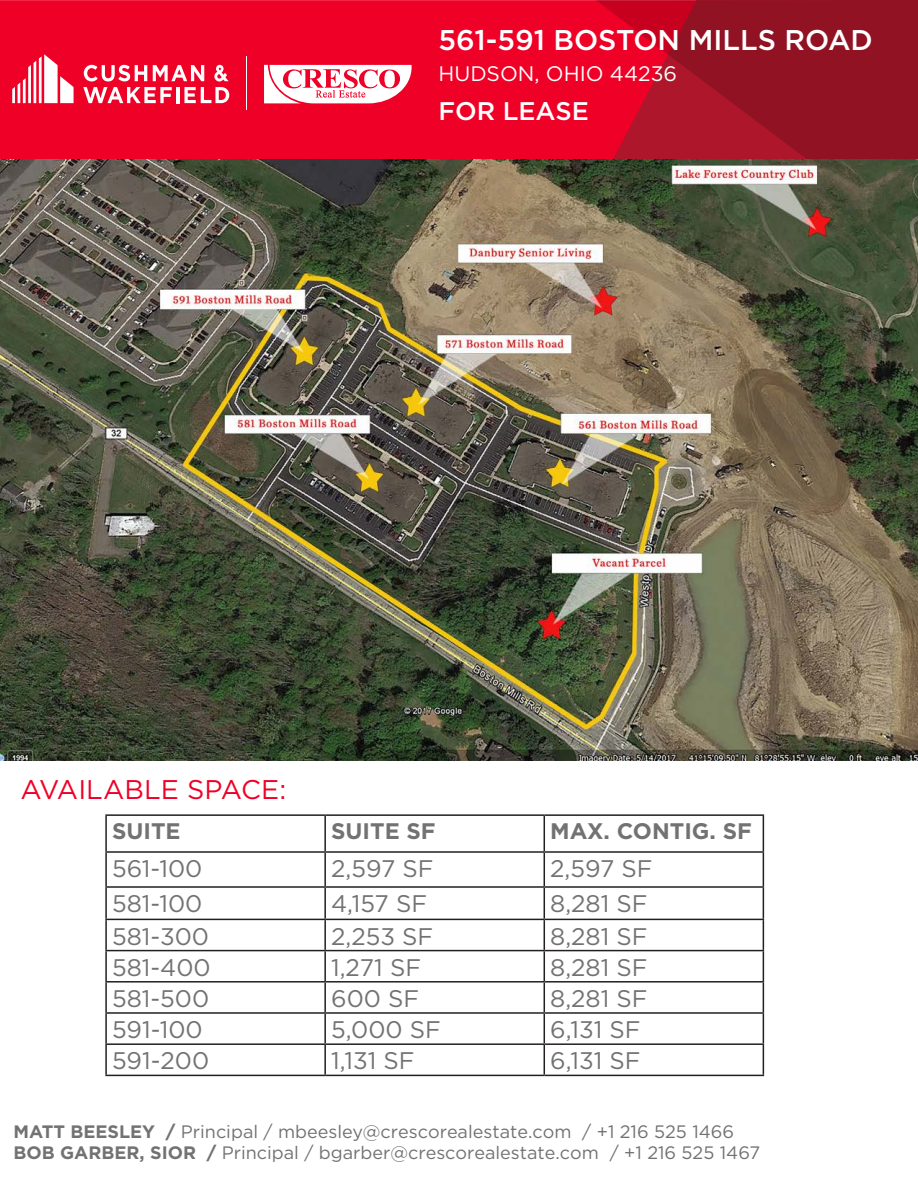
<style>
.page{position:relative;width:918px;height:1188px;background:#fff}
.page>*{position:absolute;margin:0;border:0;box-sizing:border-box;transform-origin:0 0}
.t1{font:500 28.5px "Gotham";color:#fff}
.t2{font:27px "Gotham";letter-spacing:.005em;color:#ef0027}
.t3{font:500 25.5px "Gotham";color:#fff}
.Body_Text{font:24px "Gotham";color:#717271}
.Body_Text-2{font:700 22.5px "Gotham";color:#717271}
.t4{font:21px "Gotham";color:#fff}
.t5{font:18px/21px "Gotham";color:#717271}
.s1{font-weight:700}
</style>
<div class="page">
<div style="left:0;top:0;width:596px;height:159px;background:#ef0027"></div>
<svg style="left:596px;top:0;width:322px;height:159px;background:#a50f24"></svg>
<hr style="left:246px;top:56px;width:1px;height:54px;background:#fff">
<svg style="left:12px;top:54px;width:62px;height:49px"></svg>
<svg style="left:83px;top:65px;width:146px;height:38px"></svg>
<svg style="left:264px;top:65px;width:148px;height:38px"></svg>
<img style="left:0;top:159px;width:918px;height:601px">
<hr style="left:105px;top:814px;width:220px;height:2px;background:#231f20">
<hr style="left:105px;top:816px;width:2px;height:35px;background:#231f20">
<hr style="left:325px;top:814px;width:219px;height:2px;background:#231f20">
<hr style="left:324px;top:816px;width:2px;height:35px;background:#231f20">
<hr style="left:544px;top:814px;width:220px;height:2px;background:#231f20">
<hr style="left:544px;top:816px;width:1px;height:35px;background:#231f20">
<hr style="left:763px;top:816px;width:1px;height:35px;background:#231f20">
<hr style="left:105px;top:851px;width:220px;height:2px;background:#231f20">
<hr style="left:105px;top:853px;width:2px;height:33px;background:#231f20">
<hr style="left:325px;top:851px;width:219px;height:2px;background:#231f20">
<hr style="left:324px;top:853px;width:2px;height:33px;background:#231f20">
<hr style="left:544px;top:851px;width:220px;height:2px;background:#231f20">
<hr style="left:544px;top:853px;width:1px;height:33px;background:#231f20">
<hr style="left:763px;top:853px;width:1px;height:33px;background:#231f20">
<hr style="left:105px;top:886px;width:220px;height:2px;background:#231f20">
<hr style="left:105px;top:888px;width:2px;height:31px;background:#231f20">
<hr style="left:325px;top:886px;width:219px;height:2px;background:#231f20">
<hr style="left:324px;top:888px;width:2px;height:31px;background:#231f20">
<hr style="left:544px;top:886px;width:220px;height:2px;background:#231f20">
<hr style="left:544px;top:888px;width:1px;height:31px;background:#231f20">
<hr style="left:763px;top:888px;width:1px;height:31px;background:#231f20">
<hr style="left:105px;top:919px;width:220px;height:1px;background:#231f20">
<hr style="left:105px;top:920px;width:2px;height:30px;background:#231f20">
<hr style="left:325px;top:919px;width:219px;height:1px;background:#231f20">
<hr style="left:324px;top:920px;width:2px;height:30px;background:#231f20">
<hr style="left:544px;top:919px;width:220px;height:1px;background:#231f20">
<hr style="left:544px;top:920px;width:1px;height:30px;background:#231f20">
<hr style="left:763px;top:920px;width:1px;height:30px;background:#231f20">
<hr style="left:105px;top:950px;width:220px;height:1px;background:#231f20">
<hr style="left:105px;top:951px;width:2px;height:30px;background:#231f20">
<hr style="left:325px;top:950px;width:219px;height:1px;background:#231f20">
<hr style="left:324px;top:951px;width:2px;height:30px;background:#231f20">
<hr style="left:544px;top:950px;width:220px;height:1px;background:#231f20">
<hr style="left:544px;top:951px;width:1px;height:30px;background:#231f20">
<hr style="left:763px;top:951px;width:1px;height:30px;background:#231f20">
<hr style="left:105px;top:981px;width:220px;height:2px;background:#231f20">
<hr style="left:105px;top:983px;width:2px;height:29px;background:#231f20">
<hr style="left:325px;top:981px;width:219px;height:2px;background:#231f20">
<hr style="left:324px;top:983px;width:2px;height:29px;background:#231f20">
<hr style="left:544px;top:981px;width:220px;height:2px;background:#231f20">
<hr style="left:105px;top:1012px;width:220px;height:2px;background:#231f20">
<hr style="left:105px;top:1014px;width:2px;height:29px;background:#231f20">
<hr style="left:325px;top:1012px;width:219px;height:2px;background:#231f20">
<hr style="left:324px;top:1014px;width:2px;height:29px;background:#231f20">
<hr style="left:544px;top:1012px;width:220px;height:2px;background:#231f20">
<svg style="left:544px;top:983px;width:1px;height:60px"></svg>
<svg style="left:763px;top:983px;width:1px;height:60px"></svg>
<hr style="left:105px;top:1043px;width:220px;height:2px;background:#231f20">
<hr style="left:105px;top:1045px;width:2px;height:30px;background:#231f20">
<hr style="left:325px;top:1043px;width:219px;height:2px;background:#231f20">
<hr style="left:324px;top:1045px;width:2px;height:30px;background:#231f20">
<hr style="left:544px;top:1043px;width:220px;height:2px;background:#231f20">
<hr style="left:544px;top:1045px;width:1px;height:30px;background:#231f20">
<hr style="left:763px;top:1045px;width:1px;height:30px;background:#231f20">
<hr style="left:105px;top:1075px;width:220px;height:1px;background:#231f20">
<hr style="left:325px;top:1075px;width:219px;height:1px;background:#231f20">
<hr style="left:544px;top:1075px;width:220px;height:1px;background:#231f20">
<p class="t1" style="left:438px;top:21px;width:436px">561-591 BOSTON MILLS ROAD</p>
<p class="t4" style="left:438px;top:60px;width:240px">HUDSON, OHIO 44236</p>
<p class="t3" style="left:438px;top:94px;width:152px">FOR LEASE</p>
<p class="t2" style="left:21px;top:772px;width:267px">AVAILABLE SPACE:</p>
<p class="Body_Text-2" style="left:112px;top:816px;width:70px">SUITE</p>
<p class="Body_Text-2" style="left:331px;top:816px;width:106px">SUITE SF</p>
<p class="Body_Text-2" style="left:550px;top:816px;width:203px">MAX. CONTIG. SF</p>
<p class="Body_Text" style="left:112px;top:853px;width:92px">561-100</p>
<p class="Body_Text" style="left:331px;top:853px;width:104px">2,597 SF</p>
<p class="Body_Text" style="left:550px;top:853px;width:104px">2,597 SF</p>
<p class="Body_Text" style="left:112px;top:888px;width:92px">581-100</p>
<p class="Body_Text" style="left:331px;top:888px;width:97px">4,157 SF</p>
<p class="Body_Text" style="left:550px;top:888px;width:99px">8,281 SF</p>
<p class="Body_Text" style="left:112px;top:921px;width:98px">581-300</p>
<p class="Body_Text" style="left:331px;top:921px;width:104px">2,253 SF</p>
<p class="Body_Text" style="left:550px;top:921px;width:99px">8,281 SF</p>
<p class="Body_Text" style="left:112px;top:952px;width:100px">581-400</p>
<p class="Body_Text" style="left:331px;top:952px;width:91px">1,271 SF</p>
<p class="Body_Text" style="left:550px;top:952px;width:99px">8,281 SF</p>
<p class="Body_Text" style="left:112px;top:983px;width:99px">581-500</p>
<p class="Body_Text" style="left:331px;top:983px;width:90px">600 SF</p>
<p class="Body_Text" style="left:550px;top:983px;width:99px">8,281 SF</p>
<p class="Body_Text" style="left:112px;top:1014px;width:92px">591-100</p>
<p class="Body_Text" style="left:331px;top:1014px;width:111px">5,000 SF</p>
<p class="Body_Text" style="left:550px;top:1014px;width:92px">6,131 SF</p>
<p class="Body_Text" style="left:112px;top:1046px;width:99px">591-200</p>
<p class="Body_Text" style="left:331px;top:1046px;width:85px">1,131 SF</p>
<p class="Body_Text" style="left:550px;top:1046px;width:92px">6,131 SF</p>
<p class="t5" style="left:14px;top:1120px;width:748px"><span class="s1">MATT BEESLEY /</span> Principal / mbeesley@crescorealestate.com / +1 216 525 1466<br><span class="s1">BOB GARBER, SIOR /</span> Principal / bgarber@crescorealestate.com / +1 216 525 1467</p>
</div>
